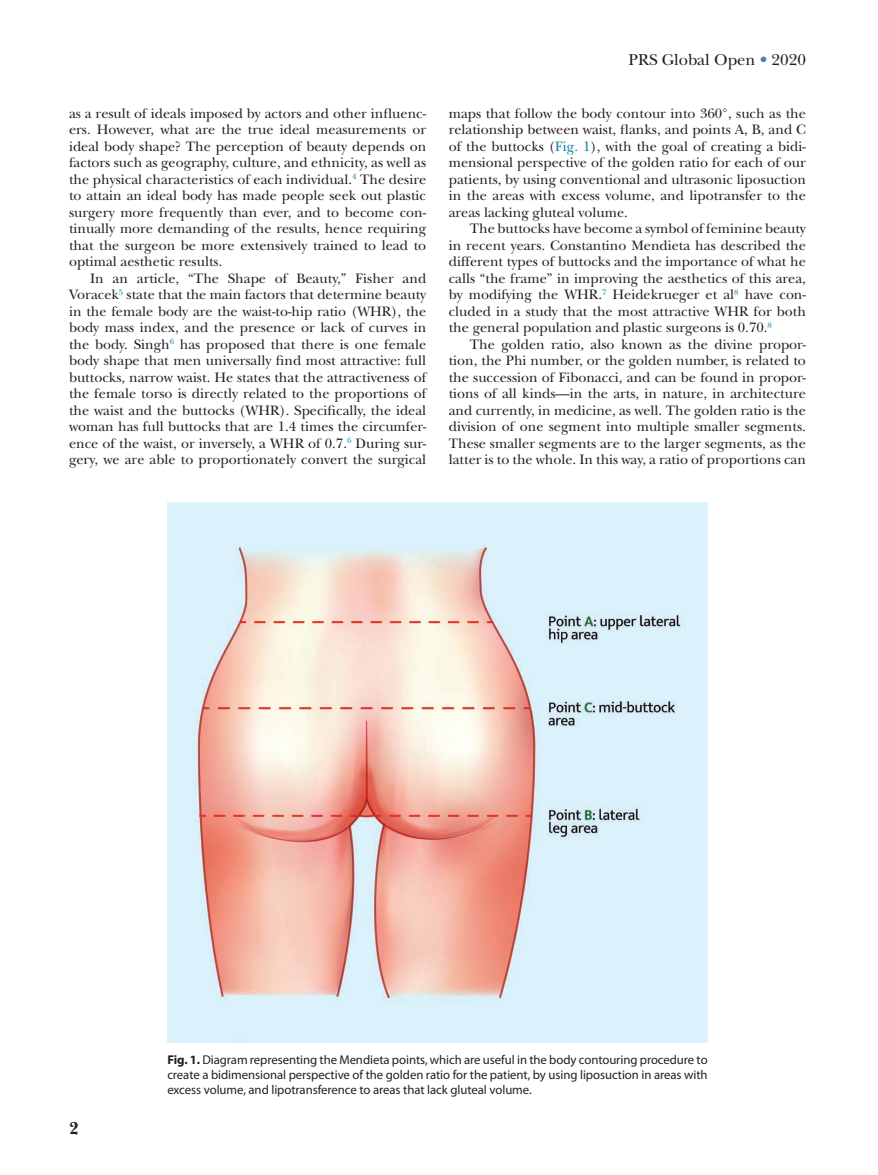
<style>
.page{position:relative;width:878px;height:1175px;background:#fff}
.page>*{position:absolute;margin:0;border:0;box-sizing:border-box;transform-origin:0 0}
.t1{font:700 18px "New Baskerville Std";color:#231f20}
.t2{font:16.5px "New Baskerville Std";color:#231f20}
.t3{font:14.25px/16.5px "New Baskerville Std";color:#231f20;text-align:justify}
.t4{font:12.75px/15px "Myriad Pro";letter-spacing:-.005em;color:#231f20;text-align:justify}
.s1{color:#5779bc}
.s2{color:#0f7eac}
.s3{font-weight:700}
</style>
<div class="page">
<img style="left:167px;top:503px;width:540px;height:539px">
<p class="t3" style="left:69px;top:105px;width:359px">as a result of ideals imposed by actors and other influenc&shy;ers. However, what are the true ideal measurements or ideal body shape? The perception of beauty depends on factors such as geography, culture, and ethnicity, as well as the physical characteristics of each individual.<sup>4</sup> The desire to attain an ideal body has made people seek out plastic surgery more frequently than ever, and to become con&shy;tinually more demanding of the results, hence requiring that the surgeon be more extensively trained to lead to optimal aesthetic results.</p>
<p class="t3" style="left:69px;top:270px;width:359px;text-indent:21px">In an article, “The Shape of Beauty,” Fisher and Voracek<sup>5</sup> state that the main factors that determine beauty in the female body are the waist-to-hip ratio (WHR), the body mass index, and the presence or lack of curves in the body. Singh<sup>6</sup> has proposed that there is one female body shape that men universally find most attractive: full buttocks, narrow waist. He states that the attractiveness of the female torso is directly related to the proportions of the waist and the buttocks (WHR). Specifically, the ideal woman has full buttocks that are 1.4 times the circumfer&shy;ence of the waist, or inversely, a WHR of 0.7.<sup>6</sup> During sur&shy;gery, we are able to proportionately convert the surgical</p>
<p class="t2" style="left:628px;top:50px;width:179px">PRS Global Open <span class="s1">•</span> 2020</p>
<p class="t3" style="left:449px;top:105px;width:359px">maps that follow the body contour into 360°, such as the relationship between waist, flanks, and points A, B, and C of the buttocks (<span class="s2">Fig. 1</span>), with the goal of creating a bidi&shy;mensional perspective of the golden ratio for each of our patients, by using conventional and ultrasonic liposuction in the areas with excess volume, and lipotransfer to the areas lacking gluteal volume.</p>
<p class="t3" style="left:449px;top:220px;width:359px;text-indent:21px">The buttocks have become a symbol of feminine beauty in recent years. Constantino Mendieta has described the different types of buttocks and the importance of what he calls “the frame” in improving the aesthetics of this area, by modifying the WHR.<sup>7</sup> Heidekrueger et al<sup>8</sup> have con&shy;cluded in a study that the most attractive WHR for both the general population and plastic surgeons is 0.70.<sup>8</sup></p>
<p class="t3" style="left:448px;top:336px;width:359px;text-indent:21px">The golden ratio, also known as the divine propor&shy;tion, the Phi number, or the golden number, is related to the succession of Fibonacci, and can be found in propor&shy;tions of all kinds—in the arts, in nature, in architecture and currently, in medicine, as well. The golden ratio is the division of one segment into multiple smaller segments.<br>These smaller segments are to the larger segments, as the latter is to the whole. In this way, a ratio of proportions can</p>
<p class="t1" style="left:69px;top:1118px;width:11px">2</p>
<p class="t4" style="left:167px;top:1052px;width:542px"><span class="s3">Fig. 1.</span> Diagram representing the Mendieta points, which are useful in the body contouring procedure to create a bidimensional perspective of the golden ratio for the patient, by using liposuction in areas with excess volume, and lipotransference to areas that lack gluteal volume.</p>
</div>
